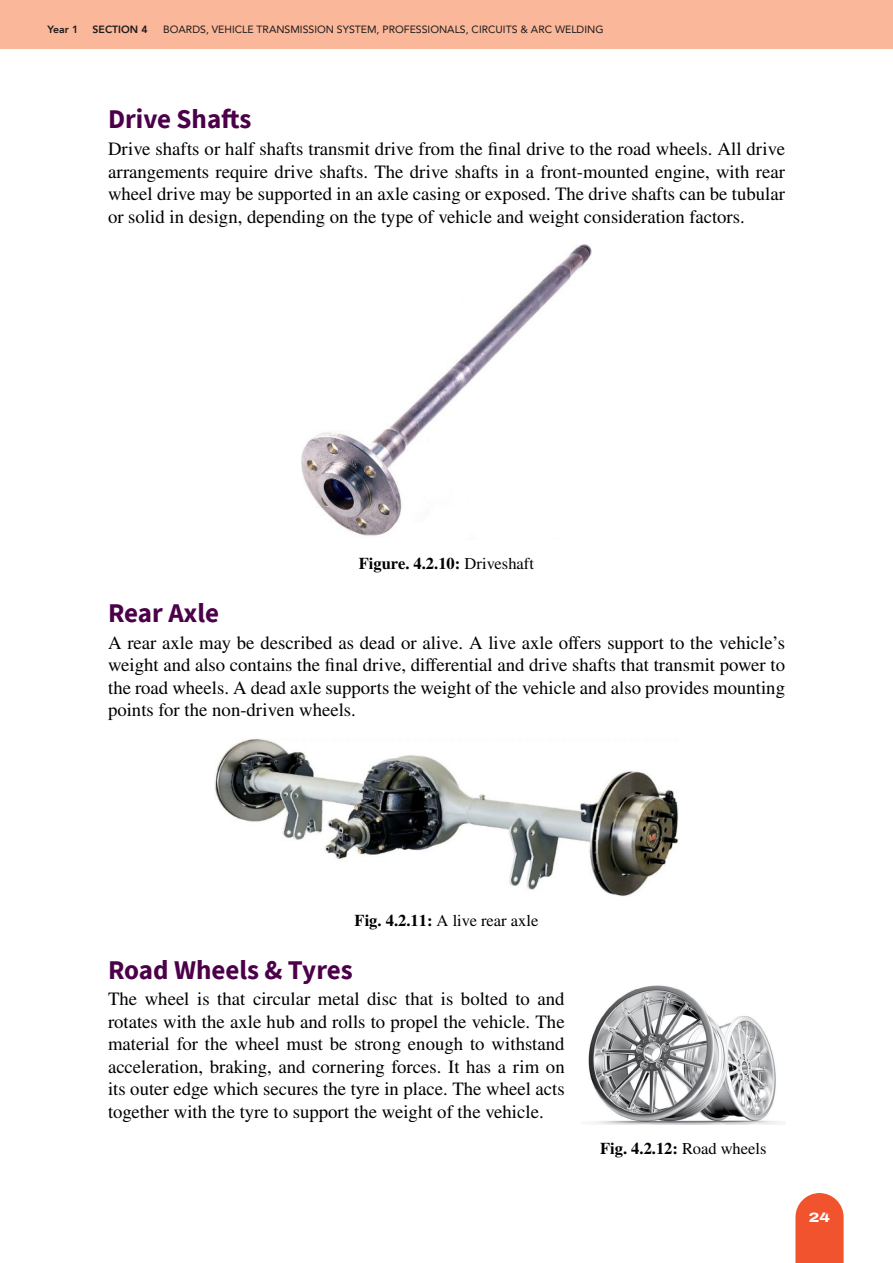
<style>
.page{position:relative;width:893px;height:1263px;background:#fff}
.page>*{position:absolute;margin:0;border:0;box-sizing:border-box;transform-origin:0 0}
.t1{font:700 27px "Source Sans Pro";color:#4c0049}
.t2{font:18.75px/22.5px "STIX General";color:#000;text-align:justify}
.t3{font:700 16.5px "STIX General";color:#000}
.t4{font:16.5px "STIX General";color:#000}
.t5{font:800 13.5px "Archivo Expanded";color:#fff}
.t6{font:10.5px "Avenir";color:#1a1a1a}
.t7{font:800 10.5px "Avenir";color:#1a1a1a}
.s1{font-weight:400}
.s2{font-weight:700}
</style>
<div class="page">
<div style="left:0;top:0;width:893px;height:49px;background:#fab79a"></div>
<svg style="left:795px;top:1193px;width:49px;height:70px;background:#f16240"></svg>
<img style="left:302px;top:245px;width:289px;height:291px">
<img style="left:215px;top:738px;width:463px;height:158px">
<img style="left:588px;top:985px;width:195px;height:139px">
<p class="t7" style="left:48px;top:21px;width:32px">Year 1</p>
<p class="t7" style="left:93px;top:21px;width:57px">SECTION 4</p>
<p class="t6" style="left:163px;top:21px;width:442px">BOARDS, VEHICLE TRANSMISSION SYSTEM, PROFESSIONALS, CIRCUITS &amp; ARC WELDING</p>
<h1 class="t1" style="left:108px;top:101px;width:145px">Drive Shafts</h1>
<p class="t2" style="left:108px;top:138px;width:678px">Drive shafts or half shafts transmit drive from the final drive to the road wheels. All drive arrangements require drive shafts. The drive shafts in a front-mounted engine, with rear wheel drive may be supported in an axle casing or exposed. The drive shafts can be tubular or solid in design, depending on the type of vehicle and weight consideration factors.</p>
<p class="t3" style="left:359px;top:552px;width:177px">Figure. 4.2.10: <span class="s1">Driveshaft</span></p>
<h1 class="t1" style="left:108px;top:595px;width:113px">Rear Axle</h1>
<p class="t2" style="left:108px;top:632px;width:679px">A rear axle may be described as dead or alive. A live axle offers support to the vehicle’s weight and also contains the final drive, differential and drive shafts that transmit power to the road wheels. A dead axle supports the weight of the vehicle and also provides mounting points for the non-driven wheels.</p>
<p class="t4" style="left:355px;top:909px;width:185px"><span class="s2">Fig. 4.2.11:</span> A live rear axle</p>
<h1 class="t1" style="left:108px;top:951px;width:246px">Road Wheels &amp; Tyres</h1>
<p class="t2" style="left:108px;top:989px;width:458px">The wheel is that circular metal disc that is bolted to and rotates with the axle hub and rolls to propel the vehicle. The material for the wheel must be strong enough to withstand acceleration, braking, and cornering forces. It has a rim on its outer edge which secures the tyre in place. The wheel acts together with the tyre to support the weight of the vehicle.</p>
<p class="t3" style="left:600px;top:1136px;width:168px">Fig. 4.2.12: <span class="s1">Road wheels</span></p>
<p class="t5" style="left:809px;top:1207px;width:23px">24</p>
</div>
